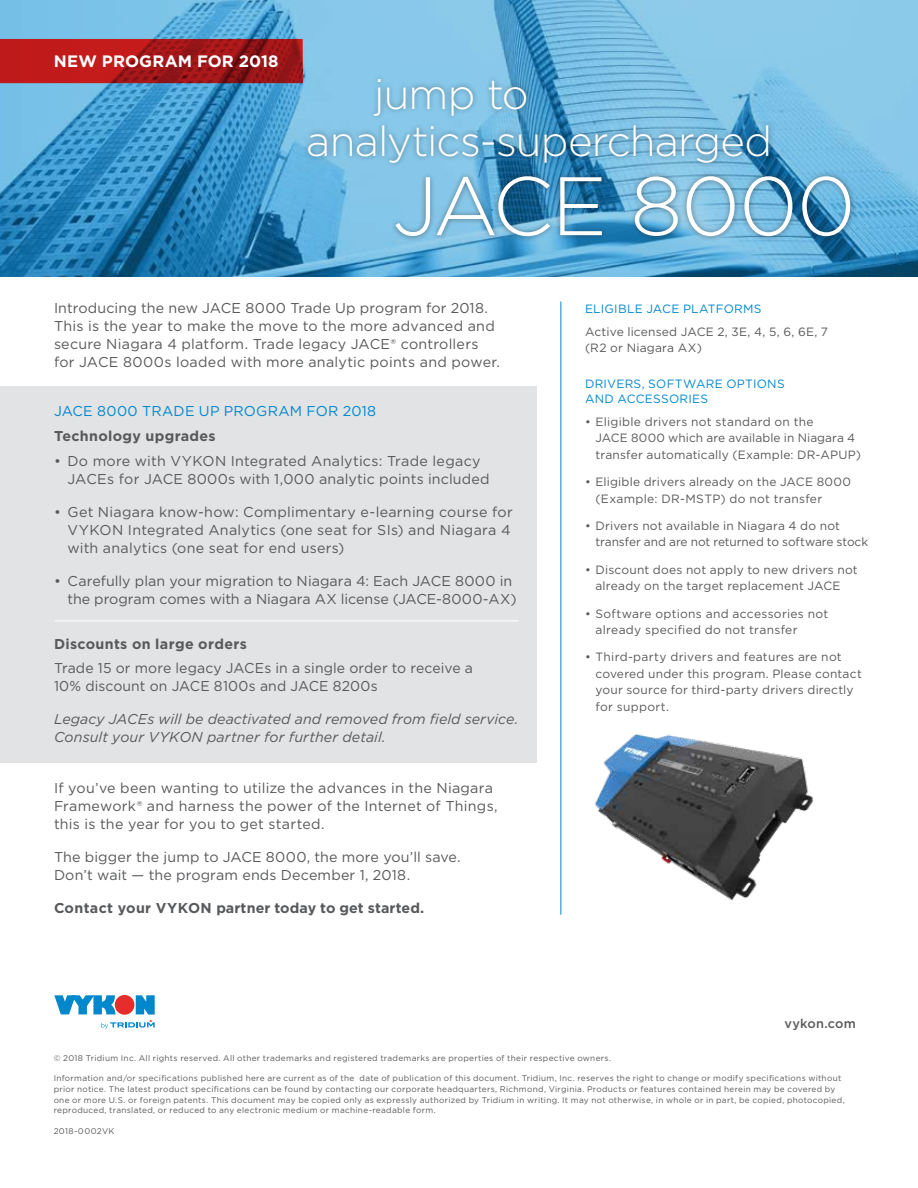
<style>
.page{position:relative;width:918px;height:1188px;background:#fff}
.page>*{position:absolute;margin:0;border:0;box-sizing:border-box;transform-origin:0 0}
.t1{font:300 82.8px "Gotham";letter-spacing:-.015em;color:#fff}
.t2{font:300 42px/47.1px "Gotham";letter-spacing:-.02em;color:#fff}
.t3{font:700 16.5px "Gotham";letter-spacing:.01em;color:#fff}
.t4{font:14.25px/18px "Gotham";letter-spacing:.01em;color:#58595b}
.t5{font:italic 14.25px/18px "Gotham";letter-spacing:.005em;color:#58595b}
.t6{font:700 14.25px "Gotham";letter-spacing:.02em;color:#58595b}
.t7{font:14.25px "Gotham";letter-spacing:.015em;color:#0088ce}
.t8{font:500 12.75px "Gotham";letter-spacing:.015em;color:#58595b}
.t9{font:12px/16.5px "Gotham";letter-spacing:.015em;color:#58595b}
.t10{font:12px/15px "Gotham";letter-spacing:.025em;color:#0088ce}
.t11{font:8.25px/10.5px "Gotham";letter-spacing:.035em;color:#58595b}
</style>
<div class="page">
<div style="left:0;top:386px;width:537px;height:376px;background:#e2e3e4"></div>
<img style="left:0;top:0;width:918px;height:276px">
<svg style="left:0;top:39px;width:328px;height:44px;background:#a82225"></svg>
<hr style="left:55px;top:620px;width:463px;height:1px;background:#fff">
<div style="left:303px;top:73px;width:554px;height:169px;background:#231f20;opacity:.5"></div>
<hr style="left:561px;top:302px;width:1px;height:613px;background:#0088ce">
<svg style="left:54px;top:995px;width:101px;height:34px"></svg>
<img style="left:560px;top:712px;width:253px;height:203px">
<p class="t3" style="left:54px;top:50px;width:226px">NEW PROGRAM FOR 2018</p>
<h2 class="t2" style="left:306px;top:69px;width:467px;text-indent:68px">jump to analytics-supercharged</h2>
<h1 class="t1" style="left:392px;top:154px;width:465px">JACE 8000</h1>
<p class="t4" style="left:54px;top:299px;width:448px">Introducing the new JACE 8000 Trade Up program for 2018.<br>This is the year to make the move to the more advanced and secure Niagara 4 platform. Trade legacy JACE® controllers for JACE 8000s loaded with more analytic points and power.</p>
<p class="t7" style="left:54px;top:402px;width:324px">JACE 8000 TRADE UP PROGRAM FOR 2018</p>
<p class="t6" style="left:54px;top:427px;width:163px">Technology upgrades</p>
<p class="t4" style="left:67px;top:451px;width:424px;text-indent:-13px">• Do more with VYKON Integrated Analytics: Trade legacy<br>JACEs for JACE 8000s with 1,000 analytic points included</p>
<p class="t4" style="left:67px;top:502px;width:447px;text-indent:-13px">• Get Niagara know-how: Complimentary e-learning course for<br>VYKON Integrated Analytics (one seat for SIs) and Niagara 4 with analytics (one seat for end users)</p>
<p class="t4" style="left:67px;top:571px;width:451px;text-indent:-13px">• Carefully plan your migration to Niagara 4: Each JACE 8000 in the program comes with a Niagara AX license (JACE-8000-AX)</p>
<p class="t6" style="left:54px;top:634px;width:194px">Discounts on large orders</p>
<p class="t4" style="left:54px;top:659px;width:421px">Trade 15 or more legacy JACEs in a single order to receive a<br>10% discount on JACE 8100s and JACE 8200s</p>
<p class="t5" style="left:54px;top:710px;width:466px">Legacy JACEs will be deactivated and removed from field service.<br>Consult your VYKON partner for further detail.</p>
<p class="t4" style="left:54px;top:779px;width:445px">If you’ve been wanting to utilize the advances in the Niagara<br>Framework® and harness the power of the Internet of Things, this is the year for you to get started.</p>
<p class="t4" style="left:54px;top:848px;width:408px">The bigger the jump to JACE 8000, the more you’ll save.<br>Don’t wait — the program ends December 1, 2018.</p>
<p class="t6" style="left:54px;top:898px;width:372px">Contact your VYKON partner today to get started.</p>
<p class="t10" style="left:585px;top:301px;width:178px">ELIGIBLE JACE PLATFORMS</p>
<p class="t9" style="left:585px;top:323px;width:245px">Active licensed JACE 2, 3E, 4, 5, 6, 6E, 7 (R2 or Niagara AX)</p>
<p class="t10" style="left:585px;top:376px;width:201px">DRIVERS, SOFTWARE OPTIONS<br>AND ACCESSORIES</p>
<p class="t9" style="left:596px;top:413px;width:267px;text-indent:-10px">• Eligible drivers not standard on the<br>JACE 8000 which are available in Niagara 4 transfer automatically (Example: DR-APUP)</p>
<p class="t9" style="left:596px;top:473px;width:257px;text-indent:-10px">• Eligible drivers already on the JACE 8000 (Example: DR-MSTP) do not transfer</p>
<p class="t9" style="left:596px;top:517px;width:274px;text-indent:-10px">• Drivers not available in Niagara 4 do not transfer and are not returned to software stock</p>
<p class="t9" style="left:585px;top:561px;width:274px;text-align:center">• Discount does not apply to new drivers not already on the target replacement JACE</p>
<p class="t9" style="left:596px;top:605px;width:234px;text-indent:-10px">• Software options and accessories not already specified do not transfer</p>
<p class="t9" style="left:596px;top:649px;width:268px;text-indent:-10px">• Third-party drivers and features are not covered under this program. Please contact your source for third-party drivers directly for support.</p>
<p class="t8" style="left:784px;top:1015px;width:73px">vykon.com</p>
<p class="t11" style="left:54px;top:1052px;width:559px">© 2018 Tridium Inc. All rights reserved. All other trademarks and registered trademarks are properties of their respective owners.</p>
<p class="t11" style="left:54px;top:1073px;width:793px">Information and/or specifications published here are current as of the date of publication of this document. Tridium, Inc. reserves the right to change or modify specifications without prior notice. The latest product specifications can be found by contacting our corporate headquarters, Richmond, Virginia. Products or features contained herein may be covered by one or more U.S. or foreign patents. This document may be copied only as expressly authorized by Tridium in writing. It may not otherwise, in whole or in part, be copied, photocopied, reproduced, translated, or reduced to any electronic medium or machine-readable form.</p>
<p class="t11" style="left:54px;top:1126px;width:62px">2018-0002VK</p>
</div>
